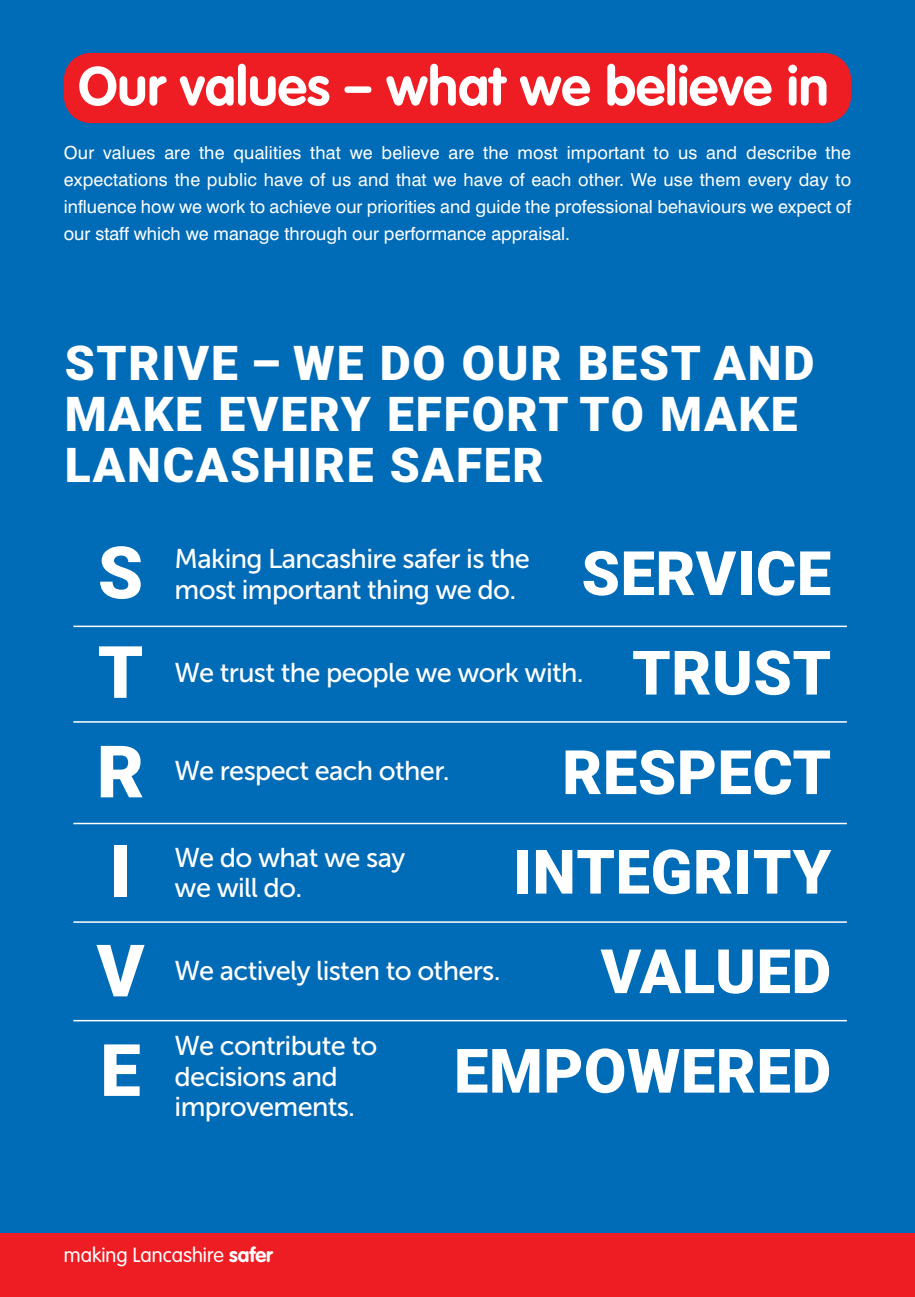
<style>
.page{position:relative;width:915px;height:1297px;background:#fff}
.page>*{position:absolute;margin:0;border:0;box-sizing:border-box;transform-origin:0 0}
.t1{font:900 72.45px/99.4px "Roboto";color:#fff}
.t2{font:900 61.35px/99.4px "Roboto";letter-spacing:.01em;color:#fff;text-align:right}
.t3{font:700 54px "VAG Rounded";color:#fff}
.t4{font:900 48px/51px "Roboto";letter-spacing:.035em;color:#fff}
.t5{font:27.15px/30.2px "Museo Sans 500";letter-spacing:-.025em;color:#fff}
.t6{font:300 20.25px "VAG Rounded";color:#fff}
.t7{font:18px/27px "Swiss 721 BT";color:#fff;text-align:justify}
.s1{font-weight:700}
</style>
<div class="page">
<div style="left:0;top:0;width:914px;height:1238px;background:#006bb6"></div>
<div style="left:0;top:1233px;width:914px;height:64px;background:#ee1d23"></div>
<hr style="left:73px;top:626px;width:773px;height:1px;background:#fff">
<hr style="left:73px;top:721px;width:773px;height:2px;background:#fff">
<hr style="left:73px;top:823px;width:773px;height:1px;background:#fff">
<hr style="left:73px;top:921px;width:773px;height:2px;background:#fff">
<hr style="left:73px;top:1020px;width:773px;height:1px;background:#fff">
<div style="left:64px;top:53px;width:786px;height:70px;background:#ee1d23;border-radius:27px"></div>
<h3 class="t3" style="left:78px;top:55px;width:751px">Our values – what we believe in</h3>
<p class="t7" style="left:64px;top:139px;width:788px">Our values are the qualities that we believe are the most important to us and describe the expectations the public have of us and that we have of each other. We use them every day to influence how we work to achieve our priorities and guide the professional behaviours we expect of our staff which we manage through our performance appraisal.</p>
<h3 class="t4" style="left:65px;top:336px;width:751px">STRIVE – WE DO OUR BEST AND<br>MAKE EVERY EFFORT TO MAKE<br>LANCASHIRE SAFER</h3>
<h1 class="t1" style="left:97px;top:520px;width:49px">S<br>T<br>R<br>I<br>V<br>E</h1>
<h3 class="t5" style="left:174px;top:544px;width:357px">Making Lancashire safer is the most important thing we do.</h3>
<h2 class="t2" style="left:454px;top:521px;width:378px">SERVICE<br>TRUST<br>RESPECT<br>INTEGRITY<br>VALUED<br>EMPOWERED</h2>
<h3 class="t5" style="left:174px;top:657px;width:410px">We trust the people we work with.</h3>
<h3 class="t5" style="left:174px;top:755px;width:276px">We respect each other.</h3>
<h3 class="t5" style="left:174px;top:843px;width:232px">We do what we say we will do.</h3>
<h3 class="t5" style="left:174px;top:956px;width:327px">We actively listen to others.</h3>
<h3 class="t5" style="left:174px;top:1031px;width:204px">We contribute to decisions and improvements.</h3>
<p class="t6" style="left:64px;top:1243px;width:211px">making Lancashire <span class="s1">safer</span></p>
</div>
